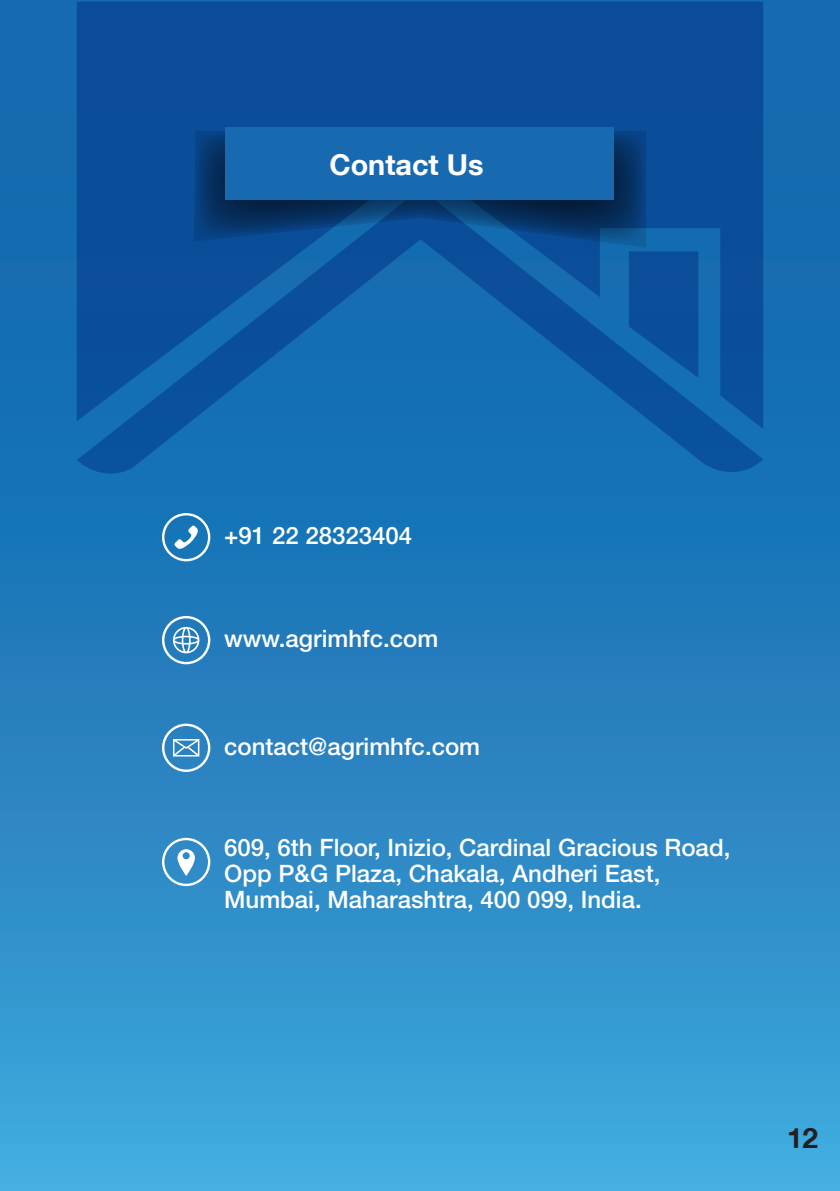
<style>
.page{position:relative;width:840px;height:1191px;background:#fff}
.page>*{position:absolute;margin:0;border:0;box-sizing:border-box;transform-origin:0 0}
.t1{font:700 28.8px "Helvetica Neue LT Com";color:#fff}
.t2{font:700 28px "Helvetica Neue LT Com";color:#231f20}
.t3{font:500 24px/26px "Helvetica Neue LT Std";color:#fff}
</style>
<div class="page">
<div style="left:0;top:0;width:839px;height:1191px;background:linear-gradient(to bottom,#0a5da5,#3ca1d7)"></div>
<svg style="left:77px;top:429px;width:685px;height:44px;background:#126cb0"></svg>
<svg style="left:77px;top:2px;width:685px;height:427px;background:#0d56a0"></svg>
<svg style="left:162px;top:616px;width:48px;height:48px"></svg>
<svg style="left:162px;top:513px;width:48px;height:48px"></svg>
<svg style="left:162px;top:723px;width:48px;height:49px;background:#5b9ece"></svg>
<svg style="left:162px;top:838px;width:48px;height:48px"></svg>
<svg style="left:194px;top:131px;width:451px;height:117px;background:#083f78"></svg>
<div style="left:226px;top:128px;width:387px;height:72px;background:#176ab0"></div>
<p class="t1" style="left:329px;top:147px;width:155px">Contact Us</p>
<p class="t3" style="left:224px;top:522px;width:189px">+91 22 28323404</p>
<p class="t3" style="left:224px;top:625px;width:215px">www.agrimhfc.com</p>
<p class="t3" style="left:224px;top:733px;width:257px">contact@agrimhfc.com</p>
<p class="t3" style="left:224px;top:834px;width:507px">609, 6th Floor, Inizio, Cardinal Gracious Road,<br>Opp P&amp;G Plaza, Chakala, Andheri East,<br>Mumbai, Maharashtra, 400 099, India.</p>
<p class="t2" style="left:786px;top:1120px;width:33px">12</p>
</div>
